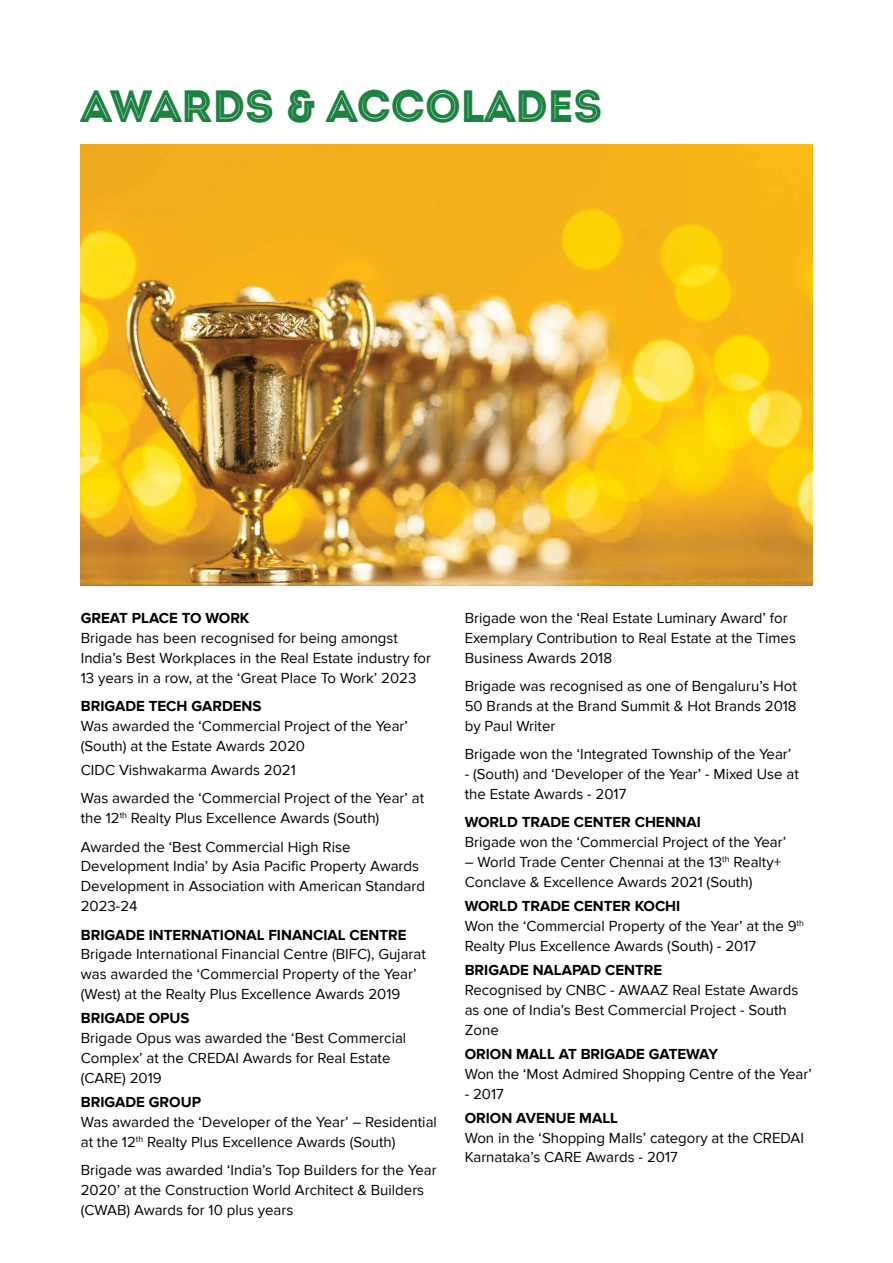
<style>
.page{position:relative;width:893px;height:1263px;background:#fff}
.page>*{position:absolute;margin:0;border:0;box-sizing:border-box;transform-origin:0 0}
.t1{font:45px "Intro Black Inline Caps";color:#1b8240}
.t2{font:15px/19.8px "Proxima Nova";color:#000}
.t3{font:700 15px "Proxima Nova";color:#000}
.s1{font-weight:700}
</style>
<div class="page">
<img style="left:81px;top:145px;width:731px;height:440px">
<h1 class="t1" style="left:81px;top:77px;width:523px">AWARDS &amp; ACCOLADES</h1>
<p class="t3" style="left:81px;top:609px;width:170px">GREAT PLACE TO WORK</p>
<p class="t2" style="left:81px;top:628px;width:352px">Brigade has been recognised for being amongst<br>India’s Best Workplaces in the Real Estate industry for<br>13 years in a row, at the ‘Great Place To Work’ 2023</p>
<p class="t3" style="left:81px;top:697px;width:182px">BRIGADE TECH GARDENS</p>
<p class="t2" style="left:81px;top:716px;width:329px">Was awarded the ‘Commercial Project of the Year’ (South) at the Estate Awards 2020</p>
<p class="t2" style="left:81px;top:756px;width:345px;line-height:28.3px">CIDC Vishwakarma Awards 2021<br>Was awarded the ‘Commercial Project of the Year’ at</p>
<p class="t2" style="left:81px;top:804px;width:300px;line-height:28.3px">the 12<sup>th</sup> Realty Plus Excellence Awards (South)<br>Awarded the ‘Best Commercial High Rise</p>
<p class="t2" style="left:81px;top:857px;width:346px">Development India’ by Asia Pacific Property Awards<br>Development in Association with American Standard<br>2023-24</p>
<p class="t3" style="left:81px;top:926px;width:327px">BRIGADE INTERNATIONAL FINANCIAL CENTRE</p>
<p class="t2" style="left:81px;top:945px;width:347px">Brigade International Financial Centre (BIFC), Gujarat was awarded the ‘Commercial Property of the Year’ (West) at the Realty Plus Excellence Awards 2019</p>
<p class="t3" style="left:81px;top:1010px;width:110px">BRIGADE OPUS</p>
<p class="t2" style="left:81px;top:1028px;width:327px">Brigade Opus was awarded the ‘Best Commercial<br>Complex’ at the CREDAI Awards for Real Estate (CARE) 2019</p>
<p class="t3" style="left:81px;top:1093px;width:122px">BRIGADE GROUP</p>
<p class="t2" style="left:81px;top:1112px;width:358px">Was awarded the ‘Developer of the Year’ – Residential at the 12<sup>th</sup> Realty Plus Excellence Awards (South)</p>
<p class="t2" style="left:81px;top:1160px;width:357px">Brigade was awarded ‘India’s Top Builders for the Year<br>2020’ at the Construction World Architect &amp; Builders (CWAB) Awards for 10 plus years</p>
<p class="t2" style="left:465px;top:608px;width:333px">Brigade won the ‘Real Estate Luminary Award’ for<br>Exemplary Contribution to Real Estate at the Times<br>Business Awards 2018</p>
<p class="t2" style="left:465px;top:676px;width:334px;text-align:justify">Brigade was recognised as one of Bengaluru’s Hot 50 Brands at the Brand Summit &amp; Hot Brands 2018 by Paul Writer</p>
<p class="t2" style="left:465px;top:745px;width:328px">Brigade won the ‘Integrated Township of the Year’</p>
<p class="t2" style="left:465px;top:764px;width:336px">- (South) and ‘Developer of the Year’ - Mixed Use at the Estate Awards - 2017</p>
<p class="t3" style="left:465px;top:814px;width:238px">WORLD TRADE CENTER CHENNAI</p>
<p class="t2" style="left:465px;top:833px;width:323px">Brigade won the ‘Commercial Project of the Year’</p>
<p class="t2" style="left:465px;top:852px;width:318px">– World Trade Center Chennai at the 13<sup>th</sup> Realty+<br>Conclave &amp; Excellence Awards 2021 (South)</p>
<p class="t2" style="left:465px;top:896px;width:341px"><span class="s1">WORLD TRADE CENTER KOCHI<br></span>Won the ‘Commercial Property of the Year’ at the 9<sup>th<br></sup>Realty Plus Excellence Awards (South) - 2017</p>
<p class="t3" style="left:465px;top:961px;width:199px">BRIGADE NALAPAD CENTRE</p>
<p class="t2" style="left:465px;top:980px;width:335px">Recognised by CNBC - AWAAZ Real Estate Awards as one of India’s Best Commercial Project - South<br>Zone</p>
<p class="t3" style="left:465px;top:1045px;width:255px">ORION MALL AT BRIGADE GATEWAY</p>
<p class="t2" style="left:465px;top:1064px;width:349px">Won the ‘Most Admired Shopping Centre of the Year’</p>
<p class="t2" style="left:465px;top:1084px;width:41px">- 2017</p>
<p class="t3" style="left:465px;top:1109px;width:155px">ORION AVENUE MALL</p>
<p class="t2" style="left:465px;top:1128px;width:341px">Won in the ‘Shopping Malls’ category at the CREDAI<br>Karnataka’s CARE Awards - 2017</p>
</div>
